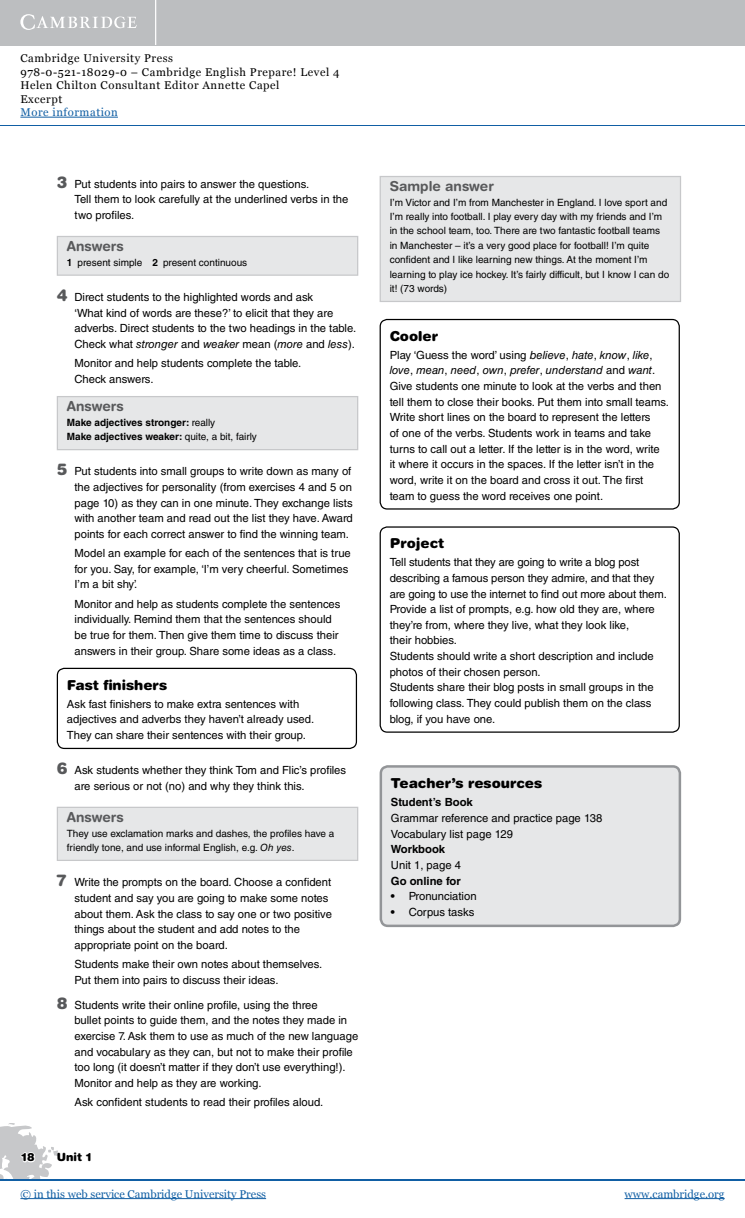
<style>
.page{position:relative;width:745px;height:1218px;background:#fff}
.page>*{position:absolute;margin:0;border:0;box-sizing:border-box;transform-origin:0 0}
.t1{font:900 13.75px "Helvetica Rounded LT Std";color:#000}
.t2{font:700 13.75px "Helvetica Rounded LT Std";color:#58595b}
.t3{font:11.25px/15.6px "Helvetica LT Std";color:#000}
.t4{font:11.25px/13.4px "Georgia";letter-spacing:.05em;color:#000}
.t5{font:11.25px "Georgia";color:#115fa4}
.t6{font:700 11.25px "Helvetica LT Std";color:#000}
.t7{font:11.25px "Georgia";letter-spacing:.05em;color:#115fa4}
.t8{font:900 11.25px "Helvetica Rounded LT Std";color:#000}
.t9{font:10px/14.4px "Helvetica LT Std";color:#000}
.t10{font:700 10px/14.4px "Helvetica LT Std";color:#000}
.s1{font-family:"Helvetica Rounded LT Std";font-weight:900;font-size:16.25px;color:#58595b}
.s2{font-weight:700}
.s3{font-style:italic}
.s4{font-weight:400}
</style>
<div class="page">
<div style="left:0;top:0;width:744px;height:45px;background:#bcbec0"></div>
<hr style="left:155px;top:0;width:1px;height:45px;background:#fff">
<svg style="left:20px;top:14px;width:117px;height:16px"></svg>
<hr style="left:20px;top:117px;width:98px;height:1px;background:#115fa4">
<hr style="left:0;top:125px;width:744px;height:1px;background:#115fa4">
<hr style="left:0;top:1179px;width:744px;height:1px;background:#115fa4">
<hr style="left:20px;top:1198px;width:246px;height:1px;background:#115fa4">
<hr style="left:624px;top:1198px;width:100px;height:1px;background:#115fa4">
<div style="left:380px;top:176px;width:300px;height:125px;background:#e6e7e8"></div>
<div style="left:379px;top:176px;width:301px;height:126px;border:1px solid #c7c8ca"></div>
<div style="left:379px;top:319px;width:300px;height:190px;border:1px solid #000;border-radius:7px"></div>
<div style="left:379px;top:526px;width:300px;height:206px;border:1px solid #000;border-radius:7px"></div>
<div style="left:380px;top:766px;width:299px;height:160px;background:#e6e7e8;border-radius:7px"></div>
<div style="left:379px;top:765px;width:301px;height:162px;border:2px solid #939598;border-radius:7px"></div>
<div style="left:57px;top:236px;width:300px;height:39px;background:#e6e7e8"></div>
<div style="left:57px;top:236px;width:301px;height:40px;border:1px solid #c7c8ca"></div>
<div style="left:57px;top:396px;width:300px;height:53px;background:#e6e7e8"></div>
<div style="left:57px;top:396px;width:301px;height:54px;border:1px solid #c7c8ca"></div>
<div style="left:57px;top:668px;width:300px;height:81px;border:1px solid #000;border-radius:7px"></div>
<div style="left:57px;top:807px;width:300px;height:53px;background:#e6e7e8"></div>
<div style="left:57px;top:806px;width:301px;height:55px;border:1px solid #c7c8ca"></div>
<svg style="left:0;top:1123px;width:59px;height:56px"></svg>
<p class="t4" style="left:20px;top:51px;width:320px">Cambridge University Press<br>978-0-521-18029-0 – Cambridge English Prepare! Level 4<br>Helen Chilton Consultant Editor Annette Capel<br>Excerpt</p>
<p class="t7" style="left:20px;top:104px;width:99px">More information</p>
<p class="t3" style="left:74px;top:176px;width:275px;text-indent:-18px"><span class="s1">3</span> Put students into pairs to answer the questions.<br>Tell them to look carefully at the underlined verbs in the two profiles.</p>
<p class="t2" style="left:67px;top:238px;width:58px">Answers</p>
<p class="t9" style="left:67px;top:255px;width:182px"><span class="s2">1</span> present simple <span class="s2">2</span> present continuous</p>
<p class="t3" style="left:74px;top:289px;width:283px;text-indent:-18px"><span class="s1">4</span> Direct students to the highlighted words and ask<br>‘What kind of words are these?’ to elicit that they are adverbs. Direct students to the two headings in the table.<br>Check what <span class="s3">stronger</span> and <span class="s3">weaker</span> mean (<span class="s3">more</span> and <span class="s3">less</span>).</p>
<p class="t3" style="left:74px;top:355px;width:228px">Monitor and help students complete the table.<br>Check answers.</p>
<p class="t2" style="left:67px;top:398px;width:58px">Answers</p>
<p class="t10" style="left:67px;top:415px;width:191px">Make adjectives stronger: <span class="s4">really<br></span>Make adjectives weaker: <span class="s4">quite, a bit, fairly</span></p>
<p class="t3" style="left:74px;top:464px;width:279px;text-indent:-18px"><span class="s1">5</span> Put students into small groups to write down as many of the adjectives for personality (from exercises 4 and 5 on page 10) as they can in one minute. They exchange lists with another team and read out the list they have. Award points for each correct answer to find the winning team.</p>
<p class="t3" style="left:74px;top:545px;width:278px">Model an example for each of the sentences that is true for you. Say, for example, ‘I’m very cheerful. Sometimes<br>I’m a bit shy’.</p>
<p class="t3" style="left:74px;top:596px;width:267px">Monitor and help as students complete the sentences individually. Remind them that the sentences should be true for them. Then give them time to discuss their answers in their group. Share some ideas as a class.</p>
<p class="t1" style="left:67px;top:676px;width:102px">Fast finishers</p>
<p class="t3" style="left:67px;top:696px;width:249px">Ask fast finishers to make extra sentences with adjectives and adverbs they haven’t already used.<br>They can share their sentences with their group.</p>
<p class="t3" style="left:74px;top:762px;width:273px;text-indent:-18px"><span class="s1">6</span> Ask students whether they think Tom and Flic’s profiles are serious or not (no) and why they think this.</p>
<p class="t2" style="left:67px;top:809px;width:58px">Answers</p>
<p class="t9" style="left:67px;top:826px;width:269px">They use exclamation marks and dashes, the profiles have a friendly tone, and use informal English, e.g. <span class="s3">Oh yes</span>.</p>
<p class="t3" style="left:74px;top:874px;width:259px;text-indent:-18px"><span class="s1">7</span> Write the prompts on the board. Choose a confident student and say you are going to make some notes about them. Ask the class to say one or two positive things about the student and add notes to the appropriate point on the board.</p>
<p class="t3" style="left:74px;top:956px;width:249px">Students make their own notes about themselves.<br>Put them into pairs to discuss their ideas.</p>
<p class="t3" style="left:74px;top:997px;width:285px;text-indent:-18px"><span class="s1">8</span> Students write their online profile, using the three<br>bullet points to guide them, and the notes they made in exercise 7. Ask them to use as much of the new language and vocabulary as they can, but not to make their profile too long (it doesn’t matter if they don’t use everything!).<br>Monitor and help as they are working.</p>
<p class="t3" style="left:74px;top:1094px;width:250px">Ask confident students to read their profiles aloud.</p>
<p class="t8" style="left:21px;top:1150px;width:15px">18</p>
<p class="t8" style="left:57px;top:1150px;width:36px">Unit 1</p>
<p class="t2" style="left:389px;top:178px;width:106px">Sample answer</p>
<p class="t9" style="left:389px;top:195px;width:281px">I’m Victor and I’m from Manchester in England. I love sport and I’m really into football. I play every day with my friends and I’m in the school team, too. There are two fantastic football teams in Manchester – it’s a very good place for football! I’m quite confident and I like learning new things. At the moment I’m learning to play ice hockey. It’s fairly difficult, but I know I can do it! (73 words)</p>
<p class="t1" style="left:389px;top:327px;width:50px">Cooler</p>
<p class="t3" style="left:389px;top:347px;width:280px">Play ‘Guess the word’ using <span class="s3">believe</span>, <span class="s3">hate</span>, <span class="s3">know</span>, <span class="s3">like</span>, <span class="s3">love</span>, <span class="s3">mean</span>, <span class="s3">need</span>, <span class="s3">own</span>, <span class="s3">prefer</span>, <span class="s3">understand</span> and <span class="s3">want</span>.<br>Give students one minute to look at the verbs and then tell them to close their books. Put them into small teams.<br>Write short lines on the board to represent the letters<br>of one of the verbs. Students work in teams and take turns to call out a letter. If the letter is in the word, write<br>it where it occurs in the spaces. If the letter isn’t in the word, write it on the board and cross it out. The first team to guess the word receives one point.</p>
<p class="t1" style="left:389px;top:534px;width:56px">Project</p>
<p class="t3" style="left:389px;top:554px;width:278px">Tell students that they are going to write a blog post describing a famous person they admire, and that they are going to use the internet to find out more about them.<br>Provide a list of prompts, e.g. how old they are, where they’re from, where they live, what they look like,<br>their hobbies.<br>Students should write a short description and include photos of their chosen person.<br>Students share their blog posts in small groups in the following class. They could publish them on the class blog, if you have one.</p>
<p class="t1" style="left:390px;top:774px;width:153px">Teacher’s resources</p>
<p class="t6" style="left:390px;top:795px;width:83px">Student’s Book</p>
<p class="t3" style="left:390px;top:810px;width:213px">Grammar reference and practice page 138<br>Vocabulary list page 129</p>
<p class="t6" style="left:390px;top:842px;width:56px">Workbook</p>
<p class="t3" style="left:390px;top:857px;width:72px">Unit 1, page 4</p>
<p class="t6" style="left:390px;top:873px;width:71px">Go online for</p>
<p class="t3" style="left:390px;top:888px;width:87px"><span class="s2">•</span> Pronunciation</p>
<p class="t3" style="left:390px;top:904px;width:85px"><span class="s2">•</span> Corpus tasks</p>
<p class="t5" style="left:20px;top:1185px;width:247px">© in this web service Cambridge University Press</p>
<p class="t5" style="left:624px;top:1185px;width:101px">www.cambridge.org</p>
</div>
